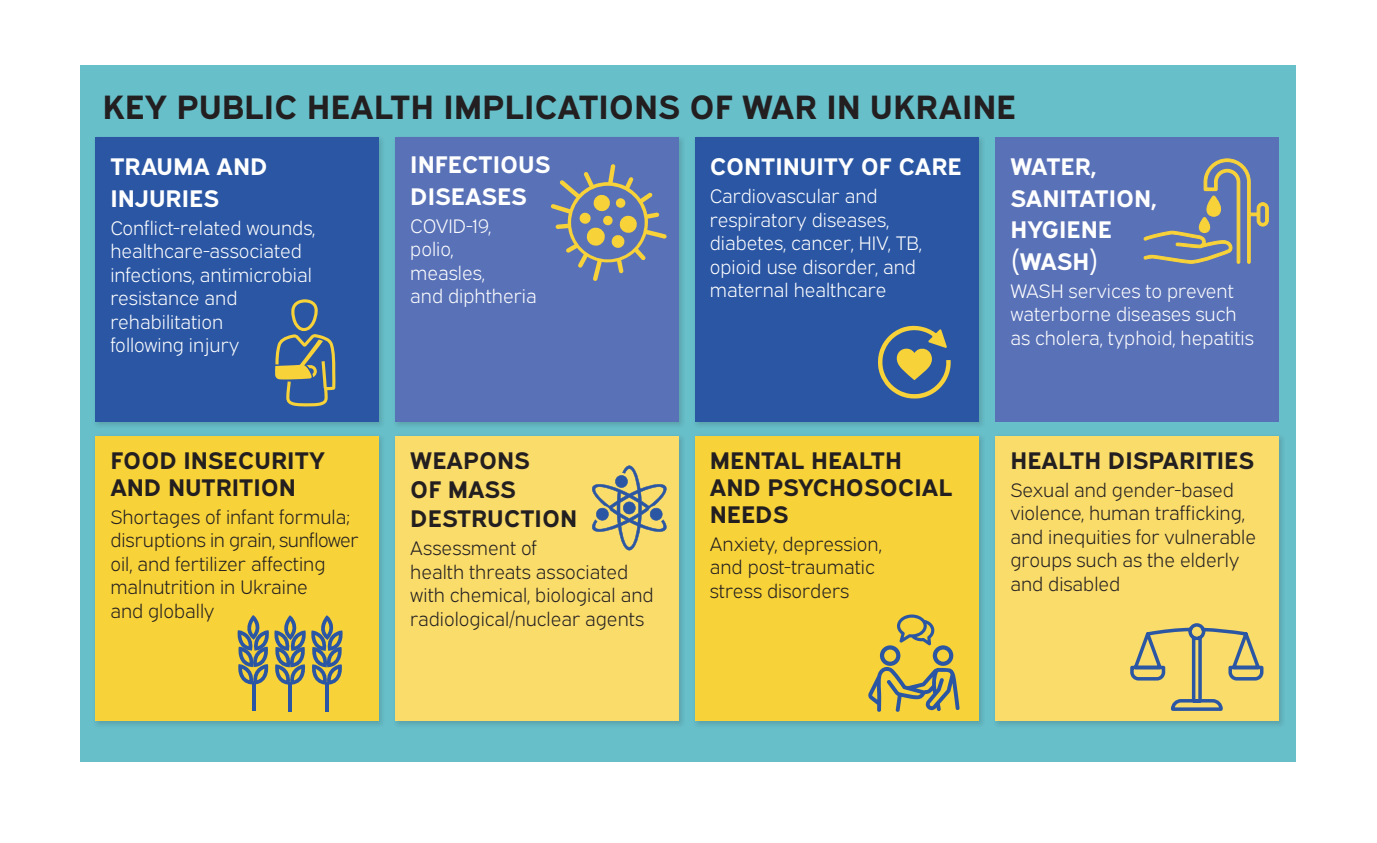
<style>
.page{position:relative;width:1377px;height:843px;background:#fff}
.page>*{position:absolute;margin:0;border:0;box-sizing:border-box;transform-origin:0 0}
.t1{font:700 33.75px "Expressway Rg";color:#231f20}
.t2{font:700 24.07px/27px "Expressway Rg";color:#231f20}
.t3{font:700 24.07px/31.5px "Expressway Rg";color:#fff}
.t4{font:19.57px/23.4px "Expressway Lt";color:#231f20}
.t5{font:19.57px/23.4px "Expressway Lt";color:#fff}
</style>
<div class="page">
<div style="left:81px;top:66px;width:1215px;height:695px;background:#66bfc9"></div>
<img style="left:95px;top:137px;width:287px;height:588px">
<div style="left:95px;top:436px;width:283px;height:284px;background:#f8d239"></div>
<img style="left:995px;top:436px;width:288px;height:289px">
<div style="left:995px;top:436px;width:283px;height:284px;background:#fadc6b"></div>
<img style="left:695px;top:137px;width:288px;height:588px">
<div style="left:695px;top:137px;width:283px;height:285px;background:#2a56a3"></div>
<div style="left:95px;top:137px;width:283px;height:285px;background:#2a56a3"></div>
<img style="left:395px;top:137px;width:288px;height:588px">
<div style="left:395px;top:137px;width:283px;height:285px;background:#5971b7"></div>
<div style="left:395px;top:436px;width:283px;height:284px;background:#fadc6b"></div>
<div style="left:695px;top:436px;width:283px;height:284px;background:#f8d239"></div>
<svg style="left:878px;top:325px;width:73px;height:74px"></svg>
<div style="left:995px;top:137px;width:283px;height:285px;background:#5971b7"></div>
<svg style="left:275px;top:299px;width:60px;height:107px"></svg>
<svg style="left:1143px;top:158px;width:126px;height:106px"></svg>
<hr style="left:252px;top:680px;width:3px;height:30px;background:#2a56a3">
<hr style="left:325px;top:682px;width:4px;height:29px;background:#2a56a3">
<svg style="left:237px;top:615px;width:106px;height:69px"></svg>
<hr style="left:288px;top:682px;width:4px;height:29px;background:#2a56a3">
<svg style="left:592px;top:465px;width:75px;height:85px"></svg>
<svg style="left:1130px;top:623px;width:134px;height:88px"></svg>
<svg style="left:868px;top:614px;width:92px;height:98px"></svg>
<svg style="left:551px;top:164px;width:116px;height:117px"></svg>
<h1 class="t1" style="left:102px;top:80px;width:915px">KEY PUBLIC HEALTH IMPLICATIONS OF WAR IN UKRAINE</h1>
<p class="t3" style="left:110px;top:148px;width:159px">TRAUMA AND<br>INJURIES</p>
<p class="t5" style="left:110px;top:214px;width:207px">Conflict-related wounds, healthcare-associated infections, antimicrobial resistance and rehabilitation<br>following injury</p>
<p class="t3" style="left:410px;top:146px;width:142px">INFECTIOUS<br>DISEASES</p>
<p class="t5" style="left:410px;top:212px;width:128px">COVID-19, polio,<br>measles,<br>and diphtheria</p>
<p class="t3" style="left:710px;top:148px;width:253px">CONTINUITY OF CARE</p>
<p class="t5" style="left:710px;top:183px;width:214px">Cardiovascular and respiratory diseases, diabetes, cancer, HIV, TB, opioid use disorder, and maternal healthcare</p>
<p class="t3" style="left:1010px;top:148px;width:148px">WATER,<br>SANITATION,<br>HYGIENE (WASH)</p>
<p class="t5" style="left:1010px;top:277px;width:245px">WASH services to prevent waterborne diseases such as cholera, typhoid, hepatitis</p>
<p class="t2" style="left:110px;top:444px;width:216px">FOOD INSECURITY<br>AND NUTRITION</p>
<p class="t4" style="left:110px;top:503px;width:250px">Shortages of infant formula; disruptions in grain, sunflower oil, and fertilizer affecting malnutrition in Ukraine<br>and globally</p>
<p class="t2" style="left:410px;top:442px;width:168px;line-height:29.2px">WEAPONS<br>OF MASS<br>DESTRUCTION</p>
<p class="t4" style="left:410px;top:534px;width:245px">Assessment of<br>health threats associated with chemical, biological and radiological/nuclear agents</p>
<p class="t2" style="left:710px;top:444px;width:244px">MENTAL HEALTH<br>AND PSYCHOSOCIAL<br>NEEDS</p>
<p class="t4" style="left:710px;top:530px;width:174px">Anxiety, depression, and post-traumatic stress disorders</p>
<p class="t2" style="left:1010px;top:444px;width:245px">HEALTH DISPARITIES</p>
<p class="t4" style="left:1010px;top:476px;width:247px">Sexual and gender-based violence, human trafficking, and inequities for vulnerable groups such as the elderly and disabled</p>
</div>
